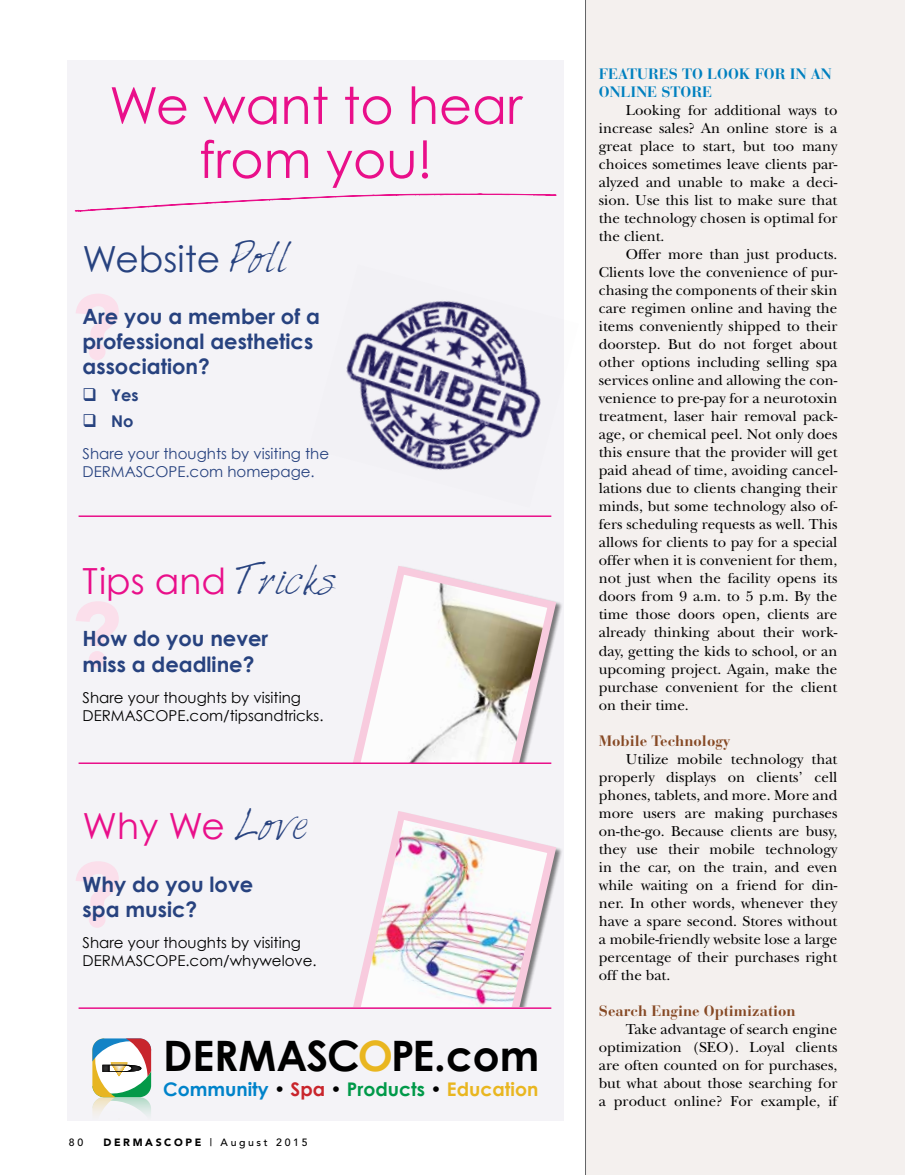
<style>
.page{position:relative;width:905px;height:1175px;background:#fff}
.page>*{position:absolute;margin:0;border:0;box-sizing:border-box;transform-origin:0 0}
.t1{font:900 90.9px "Avenir";color:#fbdfeb}
.t2{font:51px/54px "Century Gothic";color:#e90f8a;text-align:center}
.t3{font:700 42px "Century Gothic";color:#000}
.t4{font:36px "Century Gothic";color:#e90f8a}
.t5{font:36px "Century Gothic";color:#27427f}
.t6{font:700 21px/25.2px "Century Gothic";color:#27427f}
.t7{font:700 18.75px "Century Gothic";color:#0083ca}
.t8{font:700 16.2px "Century Gothic";color:#27427f}
.t9{font:15px/18px "New Baskerville";color:#000;text-align:justify}
.t10{font:15px/18px "Century Gothic";color:#000}
.t11{font:15px/18px "Century Gothic";color:#27427f}
.t12{font:700 15px "Bauer Bodoni";color:#864924}
.t13{font:700 15px/18px "Bauer Bodoni";color:#0080bf}
.t14{font:500 10.5px "Avenir";letter-spacing:.25em;color:#000}
.s1{font-family:"Harabara Hand"}
.s2{font-family:"Harabara Hand";color:#27427f}
.s3{color:#e9b620}
.s4{color:#000}
.s5{color:#c9252c}
.s6{color:#009949}
.s7{font-weight:900}
</style>
<div class="page">
<div style="left:68px;top:60px;width:496px;height:1060px;background:#f4f3f7"></div>
<svg style="left:353px;top:566px;width:207px;height:197px"></svg>
<svg style="left:75px;top:193px;width:482px;height:19px"></svg>
<hr style="left:79px;top:762px;width:472px;height:2px;background:#e90f8a">
<hr style="left:79px;top:515px;width:472px;height:2px;background:#e90f8a">
<img style="left:353px;top:811px;width:207px;height:196px">
<hr style="left:79px;top:1007px;width:472px;height:1px;background:#e90f8a">
<svg style="left:92px;top:1038px;width:59px;height:83px"></svg>
<img style="left:346px;top:301px;width:195px;height:169px">
<div style="left:585px;top:0;width:319px;height:1174px;background:#f4f0ee"></div>
<hr style="left:585px;top:0;width:1px;height:1174px;background:#636466">
<h2 class="t2" style="left:109px;top:77px;width:414px">We want to hear from you!</h2>
<h3 class="t5" style="left:83px;top:235px;width:208px">Website <span class="s1">Poll</span></h3>
<h3 class="t6" style="left:83px;top:303px;width:239px">Are you a member of a professional aesthetics association?</h3>
<p class="t8" style="left:83px;top:384px;width:58px">❑ Yes</p>
<p class="t8" style="left:83px;top:411px;width:52px">❑ No</p>
<p class="t11" style="left:83px;top:443px;width:248px">Share your thoughts by visiting the<br>DERMASCOPE.com homepage.</p>
<h1 class="t1" style="left:71px;top:273px;width:52px">?</h1>
<h3 class="t4" style="left:83px;top:558px;width:254px">Tips and <span class="s2">Tricks</span></h3>
<h3 class="t6" style="left:83px;top:625px;width:187px">How do you never miss a deadline?</h3>
<p class="t10" style="left:83px;top:688px;width:242px">Share your thoughts by visiting<br>DERMASCOPE.com/tipsandtricks.</p>
<h1 class="t1" style="left:71px;top:580px;width:52px">?</h1>
<h3 class="t4" style="left:83px;top:803px;width:227px">Why We <span class="s2">Love</span></h3>
<h3 class="t6" style="left:83px;top:870px;width:172px">Why do you love spa music?</h3>
<p class="t10" style="left:83px;top:933px;width:236px">Share your thoughts by visiting<br>DERMASCOPE.com/whywelove.</p>
<h1 class="t1" style="left:71px;top:840px;width:52px">?</h1>
<h3 class="t3" style="left:163px;top:1028px;width:377px">DERMASC<span class="s3">O</span>PE.com</h3>
<p class="t7" style="left:163px;top:1077px;width:377px">Community <span class="s4">•</span> <span class="s5">Spa</span> <span class="s4">•</span> <span class="s6">Products</span> <span class="s4">•</span> <span class="s3">Education</span></p>
<p class="t14" style="left:69px;top:1136px;width:16px">80</p>
<p class="t14" style="left:103px;top:1136px;width:205px"><span class="s7">DERMASCOPE</span> | August 2015</p>
<p class="t13" style="left:598px;top:65px;width:234px">FEATURES TO LOOK FOR IN AN<br>ONLINE STORE</p>
<p class="t9" style="left:598px;top:101px;width:240px;text-indent:27px">Looking for additional ways to increase sales? An online store is a great place to start, but too many choices sometimes leave clients par&shy;alyzed and unable to make a deci&shy;sion. Use this list to make sure that the technology chosen is optimal for the client.</p>
<p class="t9" style="left:598px;top:245px;width:240px;text-indent:27px">Offer more than just products.<br>Clients love the convenience of pur&shy;chasing the components of their skin care regimen online and having the items conveniently shipped to their doorstep. But do not forget about other options including selling spa services online and allowing the con&shy;venience to pre-pay for a neurotoxin treatment, laser hair removal pack&shy;age, or chemical peel. Not only does this ensure that the provider will get paid ahead of time, avoiding cancel&shy;lations due to clients changing their minds, but some technology also of&shy;fers scheduling requests as well. This allows for clients to pay for a special offer when it is convenient for them, not just when the facility opens its doors from 9 a.m. to 5 p.m. By the time those doors open, clients are already thinking about their work&shy;day, getting the kids to school, or an upcoming project. Again, make the purchase convenient for the client on their time.</p>
<p class="t12" style="left:598px;top:731px;width:133px">Mobile Technology</p>
<p class="t9" style="left:598px;top:749px;width:240px;text-indent:27px">Utilize mobile technology that properly displays on clients’ cell phones, tablets, and more. More and more users are making purchases on-the-go. Because clients are busy, they use their mobile technology in the car, on the train, and even while waiting on a friend for din&shy;ner. In other words, whenever they have a spare second. Stores without a mobile-friendly website lose a large percentage of their purchases right off the bat.</p>
<p class="t12" style="left:598px;top:1001px;width:198px">Search Engine Optimization</p>
<p class="t9" style="left:598px;top:1019px;width:240px;text-indent:27px">Take advantage of search engine optimization (SEO). Loyal clients are often counted on for purchases, but what about those searching for a product online? For example, if</p>
</div>
